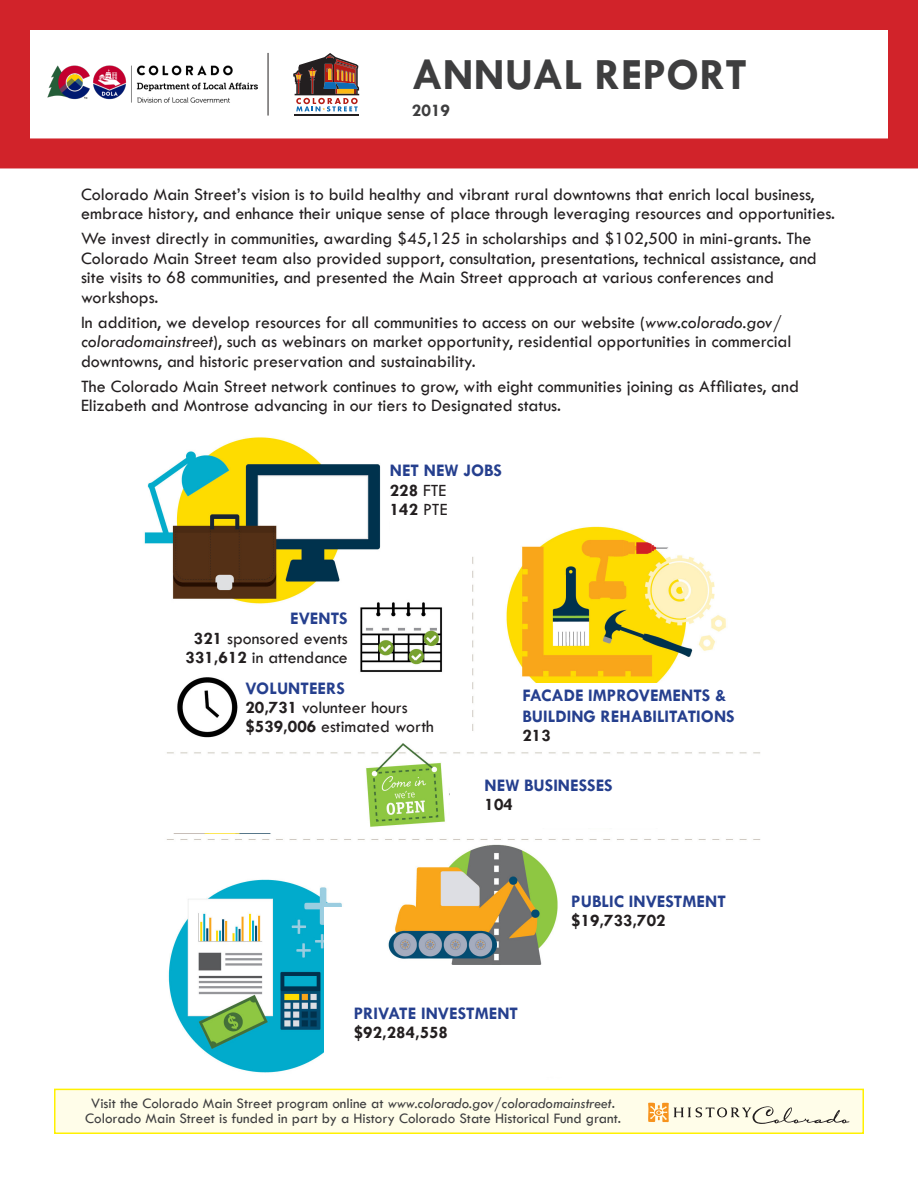
<style>
.page{position:relative;width:918px;height:1188px;background:#fff}
.page>*{position:absolute;margin:0;border:0;box-sizing:border-box;transform-origin:0 0}
.MS-chapter{font:700 45px "Tw Cen";color:#3e3e3f}
.MS-text{font:18px/19.5px "Tw Cen";color:#231f20}
.MS-chapter-2{font:700 18px "Tw Cen";color:#3e3e3f}
.t1{font:700 17.85px/20.7px "Tw Cen";color:#253f8e}
.t2{font:17.85px "Tw Cen";color:#231f20}
.t3{font:700 17.85px "Tw Cen";color:#231f20}
.MS-text-2{font:15px "Tw Cen";color:#3e3e3f}
.s1{font-style:italic}
.s2{font-weight:700}
.s3{font-weight:400}
</style>
<div class="page">
<img style="left:133px;top:437px;width:663px;height:652px">
<div style="left:493px;top:420px;width:341px;height:95px;background:#fff"></div>
<div style="left:390px;top:464px;width:117px;height:85px;background:#fff"></div>
<div style="left:245px;top:681px;width:205px;height:62px;background:#fff"></div>
<div style="left:143px;top:612px;width:205px;height:62px;background:#fff"></div>
<div style="left:493px;top:683px;width:252px;height:60px;background:#fff"></div>
<div style="left:156px;top:756px;width:191px;height:77px;background:#fff"></div>
<div style="left:450px;top:769px;width:82px;height:52px;background:#fff"></div>
<div style="left:485px;top:756px;width:367px;height:72px;background:#fff"></div>
<div style="left:559px;top:846px;width:150px;height:109px;background:#fff"></div>
<div style="left:324px;top:965px;width:494px;height:109px;background:#fff"></div>
<div style="left:324px;top:907px;width:54px;height:72px;background:#fff"></div>
<div style="left:571px;top:853px;width:281px;height:109px;background:#fff"></div>
<div style="left:0;top:0;width:918px;height:168px;border:30px solid #d1232a"></div>
<img style="left:48px;top:66px;width:209px;height:37px">
<svg style="left:293px;top:53px;width:66px;height:59px"></svg>
<hr style="left:295px;top:114px;width:64px;height:2px;background:#231f20">
<hr style="left:268px;top:53px;width:1px;height:63px;background:#231f20">
<div style="left:54px;top:1089px;width:810px;height:45px;background:#fffde9;border:2px solid #fff101"></div>
<svg style="left:648px;top:1103px;width:202px;height:21px"></svg>
<p class="MS-chapter" style="left:412px;top:47px;width:337px">ANNUAL REPORT</p>
<p class="MS-chapter-2" style="left:412px;top:99px;width:40px">2019</p>
<p class="MS-text" style="left:81px;top:184px;width:756px">Colorado Main Street’s vision is to build healthy and vibrant rural downtowns that enrich local business, embrace history, and enhance their unique sense of place through leveraging resources and opportunities.</p>
<p class="MS-text" style="left:81px;top:229px;width:737px">We invest directly in communities, awarding $45,125 in scholarships and $102,500 in mini-grants. The Colorado Main Street team also provided support, consultation, presentations, technical assistance, and site visits to 68 communities, and presented the Main Street approach at various conferences and workshops.</p>
<p class="MS-text" style="left:81px;top:312px;width:712px">In addition, we develop resources for all communities to access on our website (<span class="s1">www.colorado.gov/ coloradomainstreet</span>), such as webinars on market opportunity, residential opportunities in commercial downtowns, and historic preservation and sustainability.</p>
<p class="MS-text" style="left:81px;top:376px;width:720px">The Colorado Main Street network continues to grow, with eight communities joining as Affiliates, and<br>Elizabeth and Montrose advancing in our tiers to Designated status.</p>
<p class="t1" style="left:290px;top:608px;width:59px">EVENTS</p>
<p class="t2" style="left:194px;top:627px;width:155px"><span class="s2">321</span> sponsored events</p>
<p class="t2" style="left:186px;top:647px;width:164px"><span class="s2">331,612</span> in attendance</p>
<p class="t1" style="left:390px;top:460px;width:114px">NET NEW JOBS</p>
<p class="t3" style="left:390px;top:479px;width:58px">228 <span class="s3">FTE</span></p>
<p class="t3" style="left:390px;top:499px;width:59px">142 <span class="s3">PTE</span></p>
<p class="t1" style="left:245px;top:677px;width:101px">VOLUNTEERS</p>
<p class="t2" style="left:245px;top:697px;width:164px"><span class="s2">20,731</span> volunteer hours</p>
<p class="t2" style="left:245px;top:716px;width:190px"><span class="s2">$539,006</span> estimated worth</p>
<p class="t1" style="left:522px;top:685px;width:214px">FACADE IMPROVEMENTS &amp;<br>BUILDING REHABILITATIONS</p>
<p class="t3" style="left:522px;top:725px;width:30px">213</p>
<p class="t1" style="left:485px;top:775px;width:130px">NEW BUSINESSES</p>
<p class="t3" style="left:485px;top:794px;width:30px">104</p>
<p class="t1" style="left:571px;top:890px;width:156px">PUBLIC INVESTMENT</p>
<p class="t3" style="left:571px;top:910px;width:96px">$19,733,702</p>
<p class="t1" style="left:354px;top:1002px;width:166px">PRIVATE INVESTMENT</p>
<p class="t3" style="left:354px;top:1022px;width:96px">$92,284,558</p>
<p class="MS-text-2" style="left:91px;top:1094px;width:525px">Visit the Colorado Main Street program online at <span class="s1">www.colorado.gov/coloradomainstreet</span>.</p>
<p class="MS-text-2" style="left:85px;top:1109px;width:537px">Colorado Main Street is funded in part by a History Colorado State Historical Fund grant.</p>
</div>
